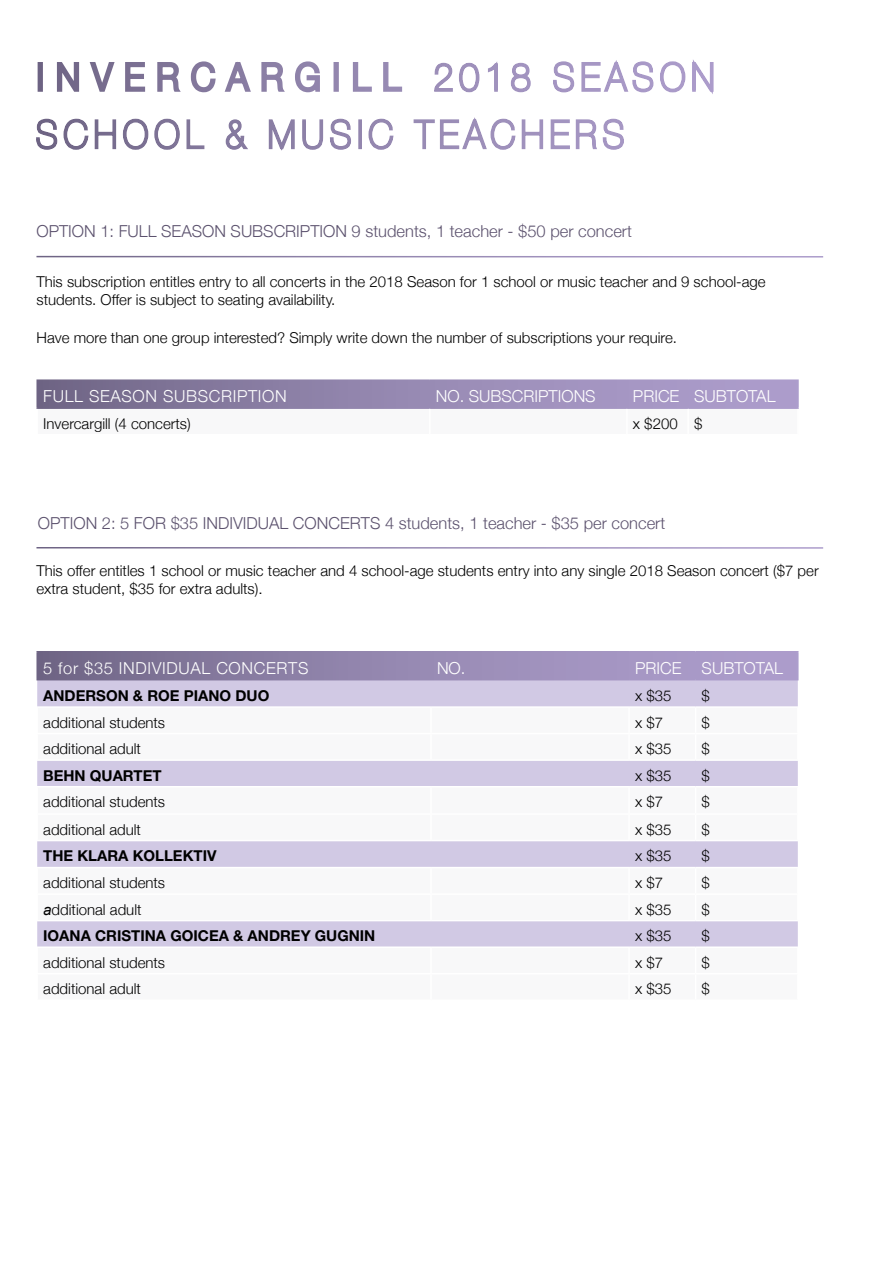
<style>
.page{position:relative;width:893px;height:1263px;background:#fff}
.page>*{position:absolute;margin:0;border:0;box-sizing:border-box;transform-origin:0 0}
.t1{font:300 16.5px "Helvetica Neue";color:#5c526e}
.t2{font:300 16.5px "Helvetica Neue";letter-spacing:.04em;color:#fff}
.t3{font:300 16.5px "Helvetica Neue";color:#fff}
.t4{font:300 15px/18px "Helvetica Neue";color:#000}
.t5{font:700 15px "Helvetica Neue";color:#000}
.s1{font-family:"Arial";font-weight:400}
.s2{font-family:"Arial";font-weight:400;font-style:italic}
</style>
<div class="page">
<svg style="left:36px;top:118px;width:169px;height:32px"></svg>
<svg style="left:225px;top:119px;width:23px;height:31px"></svg>
<svg style="left:268px;top:118px;width:83px;height:33px"></svg>
<svg style="left:368px;top:118px;width:26px;height:32px"></svg>
<svg style="left:413px;top:117px;width:211px;height:33px"></svg>
<svg style="left:56px;top:62px;width:24px;height:30px"></svg>
<svg style="left:89px;top:62px;width:26px;height:30px"></svg>
<svg style="left:125px;top:62px;width:21px;height:30px"></svg>
<svg style="left:157px;top:61px;width:59px;height:32px"></svg>
<svg style="left:224px;top:61px;width:27px;height:31px"></svg>
<svg style="left:261px;top:61px;width:59px;height:32px"></svg>
<svg style="left:352px;top:62px;width:20px;height:30px"></svg>
<svg style="left:383px;top:62px;width:20px;height:30px"></svg>
<svg style="left:434px;top:62px;width:97px;height:31px"></svg>
<svg style="left:553px;top:59px;width:161px;height:35px"></svg>
<div style="left:37px;top:680px;width:761px;height:26px;background:#d1c9e4"></div>
<svg style="left:37px;top:761px;width:761px;height:185px"></svg>
<svg style="left:37px;top:652px;width:761px;height:27px;background:#9386af"></svg>
<hr style="left:36px;top:786px;width:395px;height:1px;background:#fff">
<hr style="left:36px;top:787px;width:2px;height:26px;background:#fff">
<hr style="left:431px;top:786px;width:198px;height:1px;background:#fff">
<hr style="left:430px;top:787px;width:2px;height:26px;background:#fff">
<hr style="left:629px;top:786px;width:67px;height:1px;background:#fff">
<hr style="left:628px;top:787px;width:2px;height:26px;background:#fff">
<hr style="left:696px;top:786px;width:102px;height:1px;background:#fff">
<hr style="left:36px;top:813px;width:395px;height:2px;background:#fff">
<hr style="left:36px;top:815px;width:2px;height:25px;background:#fff">
<hr style="left:431px;top:813px;width:198px;height:2px;background:#fff">
<hr style="left:430px;top:815px;width:2px;height:25px;background:#fff">
<hr style="left:629px;top:813px;width:67px;height:2px;background:#fff">
<hr style="left:628px;top:815px;width:2px;height:25px;background:#fff">
<hr style="left:696px;top:813px;width:102px;height:2px;background:#fff">
<svg style="left:695px;top:787px;width:1px;height:53px"></svg>
<svg style="left:797px;top:787px;width:1px;height:53px"></svg>
<hr style="left:36px;top:840px;width:395px;height:1px;background:#fff">
<hr style="left:431px;top:840px;width:198px;height:1px;background:#fff">
<hr style="left:629px;top:840px;width:67px;height:1px;background:#fff">
<hr style="left:696px;top:840px;width:102px;height:1px;background:#fff">
<hr style="left:36px;top:867px;width:395px;height:1px;background:#fff">
<hr style="left:36px;top:868px;width:2px;height:25px;background:#fff">
<hr style="left:431px;top:867px;width:198px;height:1px;background:#fff">
<hr style="left:430px;top:868px;width:2px;height:25px;background:#fff">
<hr style="left:629px;top:867px;width:67px;height:1px;background:#fff">
<hr style="left:628px;top:868px;width:2px;height:25px;background:#fff">
<hr style="left:696px;top:867px;width:102px;height:1px;background:#fff">
<hr style="left:36px;top:893px;width:395px;height:2px;background:#fff">
<hr style="left:36px;top:895px;width:2px;height:25px;background:#fff">
<hr style="left:431px;top:893px;width:198px;height:2px;background:#fff">
<hr style="left:430px;top:895px;width:2px;height:25px;background:#fff">
<hr style="left:629px;top:893px;width:67px;height:2px;background:#fff">
<hr style="left:628px;top:895px;width:2px;height:25px;background:#fff">
<hr style="left:696px;top:893px;width:102px;height:2px;background:#fff">
<svg style="left:695px;top:868px;width:1px;height:52px"></svg>
<svg style="left:797px;top:868px;width:1px;height:52px"></svg>
<hr style="left:36px;top:920px;width:395px;height:1px;background:#fff">
<hr style="left:431px;top:920px;width:198px;height:1px;background:#fff">
<hr style="left:629px;top:920px;width:67px;height:1px;background:#fff">
<hr style="left:696px;top:920px;width:102px;height:1px;background:#fff">
<svg style="left:38px;top:381px;width:759px;height:26px;background:#9386ae"></svg>
<hr style="left:429px;top:381px;width:2px;height:26px;background:#fff">
<hr style="left:626px;top:381px;width:2px;height:26px;background:#fff">
<hr style="left:687px;top:381px;width:2px;height:26px;background:#fff">
<p class="t1" style="left:36px;top:221px;width:597px">OPTION 1: FULL SEASON SUBSCRIPTION 9 students, 1 teacher - $50 per concert</p>
<p class="t4" style="left:36px;top:273px;width:731px">This subscription entitles entry to all concerts in the 2018 Season for 1 school or music teacher and 9 school-age students. Offer is subject to seating availability.</p>
<p class="t4" style="left:36px;top:328px;width:642px">Have more than one group interested? Simply write down the number of subscriptions your require.</p>
<p class="t2" style="left:43px;top:386px;width:245px">FULL SEASON SUBSCRIPTION</p>
<p class="t3" style="left:436px;top:386px;width:161px">NO. SUBSCRIPTIONS</p>
<p class="t3" style="left:633px;top:386px;width:144px">PRICE SUBTOTAL</p>
<p class="t4" style="left:43px;top:414px;width:149px">Invercargill (4 concerts)</p>
<p class="t4" style="left:633px;top:414px;width:71px">x $200 $</p>
<p class="t1" style="left:38px;top:513px;width:629px">OPTION 2: 5 FOR $35 INDIVIDUAL CONCERTS 4 students, 1 teacher - $35 per concert</p>
<p class="t4" style="left:36px;top:561px;width:784px">This offer entitles 1 school or music teacher and 4 school-age students entry into any single 2018 Season concert ($7 per extra student, $35 for extra adults)<span class="s1">.</span></p>
<p class="t2" style="left:43px;top:658px;width:267px">5 for $35 INDIVIDUAL CONCERTS</p>
<p class="t2" style="left:437px;top:658px;width:30px">NO.</p>
<p class="t3" style="left:635px;top:658px;width:150px">PRICE SUBTOTAL</p>
<p class="t5" style="left:43px;top:684px;width:228px">ANDERSON &amp; ROE PIANO DUO</p>
<p class="t4" style="left:635px;top:686px;width:38px">x $35</p>
<p class="t4" style="left:702px;top:686px;width:10px">$</p>
<p class="t4" style="left:43px;top:713px;width:123px">additional students</p>
<p class="t4" style="left:635px;top:713px;width:30px">x $7</p>
<p class="t4" style="left:702px;top:713px;width:10px">$</p>
<p class="t4" style="left:43px;top:739px;width:99px">additional adult</p>
<p class="t4" style="left:635px;top:739px;width:38px">x $35</p>
<p class="t4" style="left:702px;top:739px;width:10px">$</p>
<p class="t5" style="left:43px;top:764px;width:120px">BEHN QUARTET</p>
<p class="t4" style="left:635px;top:766px;width:38px">x $35</p>
<p class="t4" style="left:702px;top:766px;width:10px">$</p>
<p class="t4" style="left:43px;top:792px;width:123px">additional students</p>
<p class="t4" style="left:635px;top:792px;width:30px">x $7</p>
<p class="t4" style="left:702px;top:792px;width:10px">$</p>
<p class="t4" style="left:43px;top:820px;width:99px">additional adult</p>
<p class="t4" style="left:635px;top:820px;width:38px">x $35</p>
<p class="t4" style="left:702px;top:820px;width:10px">$</p>
<p class="t5" style="left:43px;top:844px;width:175px">THE KLARA KOLLEKTIV</p>
<p class="t4" style="left:635px;top:846px;width:38px">x $35</p>
<p class="t4" style="left:702px;top:846px;width:10px">$</p>
<p class="t4" style="left:43px;top:873px;width:123px">additional students</p>
<p class="t4" style="left:635px;top:873px;width:30px">x $7</p>
<p class="t4" style="left:702px;top:873px;width:10px">$</p>
<p class="t4" style="left:43px;top:900px;width:100px"><span class="s2">a</span>dditional adult</p>
<p class="t4" style="left:635px;top:900px;width:38px">x $35</p>
<p class="t4" style="left:702px;top:900px;width:10px">$</p>
<p class="t5" style="left:43px;top:924px;width:334px">IOANA CRISTINA GOICEA &amp; ANDREY GUGNIN</p>
<p class="t4" style="left:635px;top:926px;width:38px">x $35</p>
<p class="t4" style="left:702px;top:926px;width:10px">$</p>
<p class="t4" style="left:43px;top:953px;width:123px">additional students</p>
<p class="t4" style="left:635px;top:953px;width:30px">x $7</p>
<p class="t4" style="left:702px;top:953px;width:10px">$</p>
<p class="t4" style="left:43px;top:979px;width:99px">additional adult</p>
<p class="t4" style="left:635px;top:979px;width:38px">x $35</p>
<p class="t4" style="left:702px;top:979px;width:10px">$</p>
</div>
